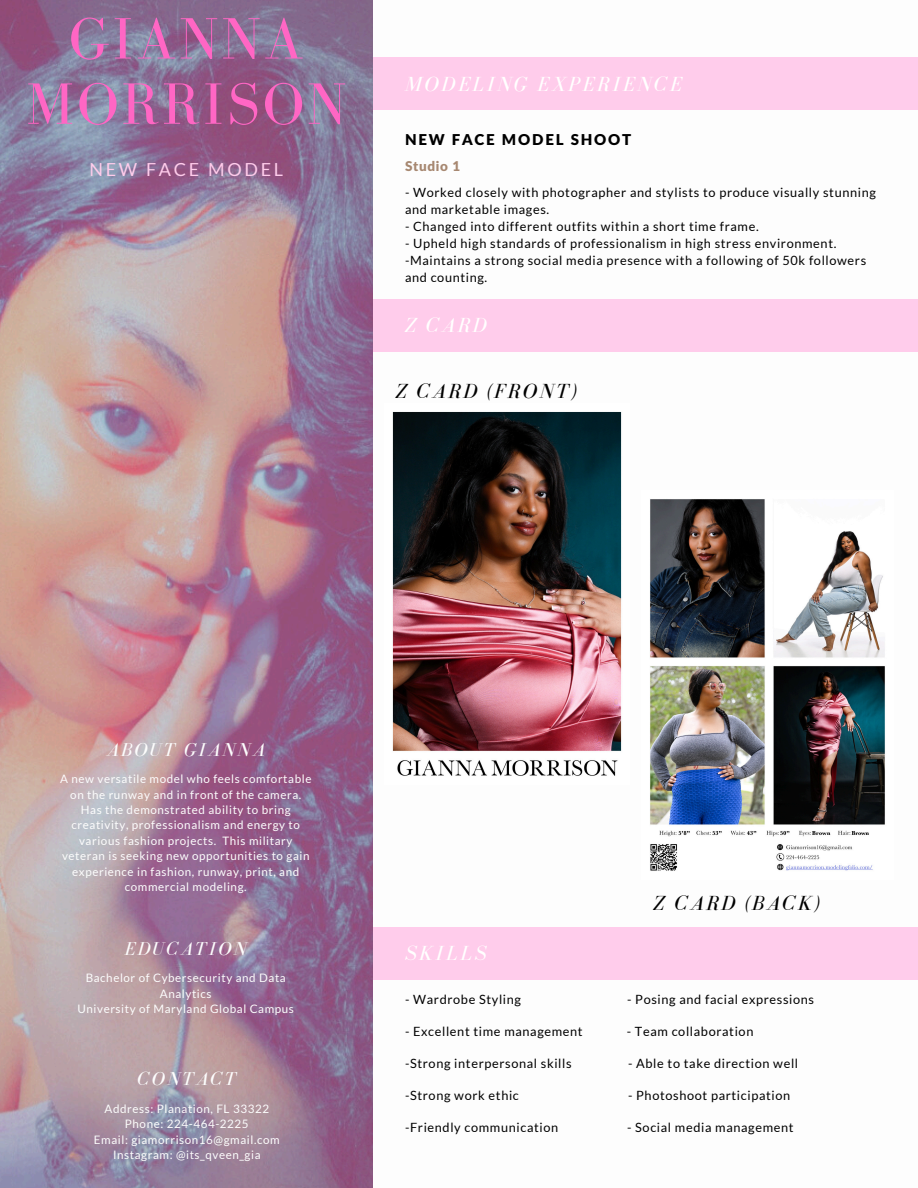
<style>
.page{position:relative;width:918px;height:1188px;background:#fff}
.page>*{position:absolute;margin:0;border:0;box-sizing:border-box;transform-origin:0 0}
.t1{font:60px/65.2px "Bodoni FLF";letter-spacing:.05em;color:#ff66c4;text-align:center}
.t2{font:italic 21px "Bodoni FLF";letter-spacing:.115em;color:#fff}
.t3{font:italic 21px "Bodoni FLF";letter-spacing:.115em;color:#000}
.t4{font:italic 19.2px "Bodoni FLF";letter-spacing:.115em;color:#fdfdfd}
.t5{font:18px "Lato";letter-spacing:.15em;color:#ffcceb}
.t6{font:900 15px "Lato Latin";letter-spacing:.12em;color:#000}
.t7{font:900 13.5px "Lato Latin";letter-spacing:.05em;color:#a78871}
.t8{font:12.75px/17px "Lato";letter-spacing:.05em;color:#000}
.t9{font:11.7px/15.5px "Lato";letter-spacing:.05em;color:#fdfdfd;text-align:center}
</style>
<div class="page">
<div style="left:367px;top:927px;width:551px;height:53px;background:#ffcceb"></div>
<div style="left:367px;top:57px;width:551px;height:53px;background:#ffcceb"></div>
<div style="left:367px;top:299px;width:551px;height:53px;background:#ffcceb"></div>
<img style="left:0;top:0;width:372px;height:1188px">
<img style="left:392px;top:412px;width:230px;height:364px">
<img style="left:650px;top:499px;width:235px;height:372px">
<p class="t1" style="left:26px;top:6px;width:322px">GIANNA<br>MORRISON</p>
<h2 class="t5" style="left:89px;top:159px;width:195px">NEW FACE MODEL</h2>
<p class="t2" style="left:405px;top:72px;width:278px">MODELING EXPERIENCE</p>
<h1 class="t6" style="left:405px;top:133px;width:228px">NEW FACE MODEL SHOOT</h1>
<p class="t7" style="left:405px;top:160px;width:57px">Studio 1</p>
<h2 class="t8" style="left:405px;top:184px;width:473px">- Worked closely with photographer and stylists to produce visually stunning and marketable images.</h2>
<p class="t8" style="left:405px;top:218px;width:355px">- Changed into different outfits within a short time frame.</p>
<p class="t8" style="left:405px;top:235px;width:433px">- Upheld high standards of professionalism in high stress environment.</p>
<p class="t8" style="left:405px;top:252px;width:463px">-Maintains a strong social media presence with a following of 50k followers and counting.</p>
<h3 class="t2" style="left:405px;top:314px;width:83px">Z CARD</h3>
<p class="t3" style="left:396px;top:380px;width:183px">Z CARD (FRONT)</p>
<p class="t4" style="left:107px;top:739px;width:160px">ABOUT GIANNA</p>
<h2 class="t9" style="left:60px;top:771px;width:253px">A new versatile model who feels comfortable on the runway and in front of the camera.<br>Has the demonstrated ability to bring creativity, professionalism and energy to various fashion projects. This military veteran is seeking new opportunities to gain experience in fashion, runway, print, and commercial modeling.</h2>
<p class="t4" style="left:125px;top:938px;width:124px">EDUCATION</p>
<h4 class="t9" style="left:86px;top:970px;width:202px">Bachelor of Cybersecurity and Data<br>Analytics</h4>
<h5 class="t9" style="left:77px;top:1001px;width:218px">University of Maryland Global Campus</h5>
<h2 class="t4" style="left:138px;top:1068px;width:100px">CONTACT</h2>
<p class="t9" style="left:105px;top:1101px;width:166px">Address: Planation, FL 33322</p>
<p class="t9" style="left:125px;top:1116px;width:125px">Phone: 224-464-2225</p>
<p class="t9" style="left:94px;top:1131px;width:187px">Email: giamorrison16@gmail.com</p>
<p class="t9" style="left:113px;top:1147px;width:149px">Instagram: @its_qveen_gia</p>
<h2 class="t3" style="left:653px;top:892px;width:168px">Z CARD (BACK)</h2>
<p class="t2" style="left:405px;top:942px;width:83px">SKILLS</p>
<p class="t8" style="left:405px;top:991px;width:118px">- Wardrobe Styling</p>
<p class="t8" style="left:627px;top:991px;width:189px">- Posing and facial expressions</p>
<h2 class="t8" style="left:405px;top:1023px;width:179px">- Excellent time management</h2>
<h2 class="t8" style="left:627px;top:1023px;width:128px">- Team collaboration</h2>
<p class="t8" style="left:405px;top:1054px;width:168px">-Strong interpersonal skills</p>
<p class="t8" style="left:628px;top:1054px;width:172px">- Able to take direction well</p>
<h2 class="t8" style="left:405px;top:1086px;width:115px">-Strong work ethic</h2>
<h2 class="t8" style="left:628px;top:1086px;width:164px">- Photoshoot participation</h2>
<p class="t8" style="left:405px;top:1118px;width:155px">-Friendly communication</p>
<p class="t8" style="left:627px;top:1118px;width:168px">- Social media management</p>
</div>
